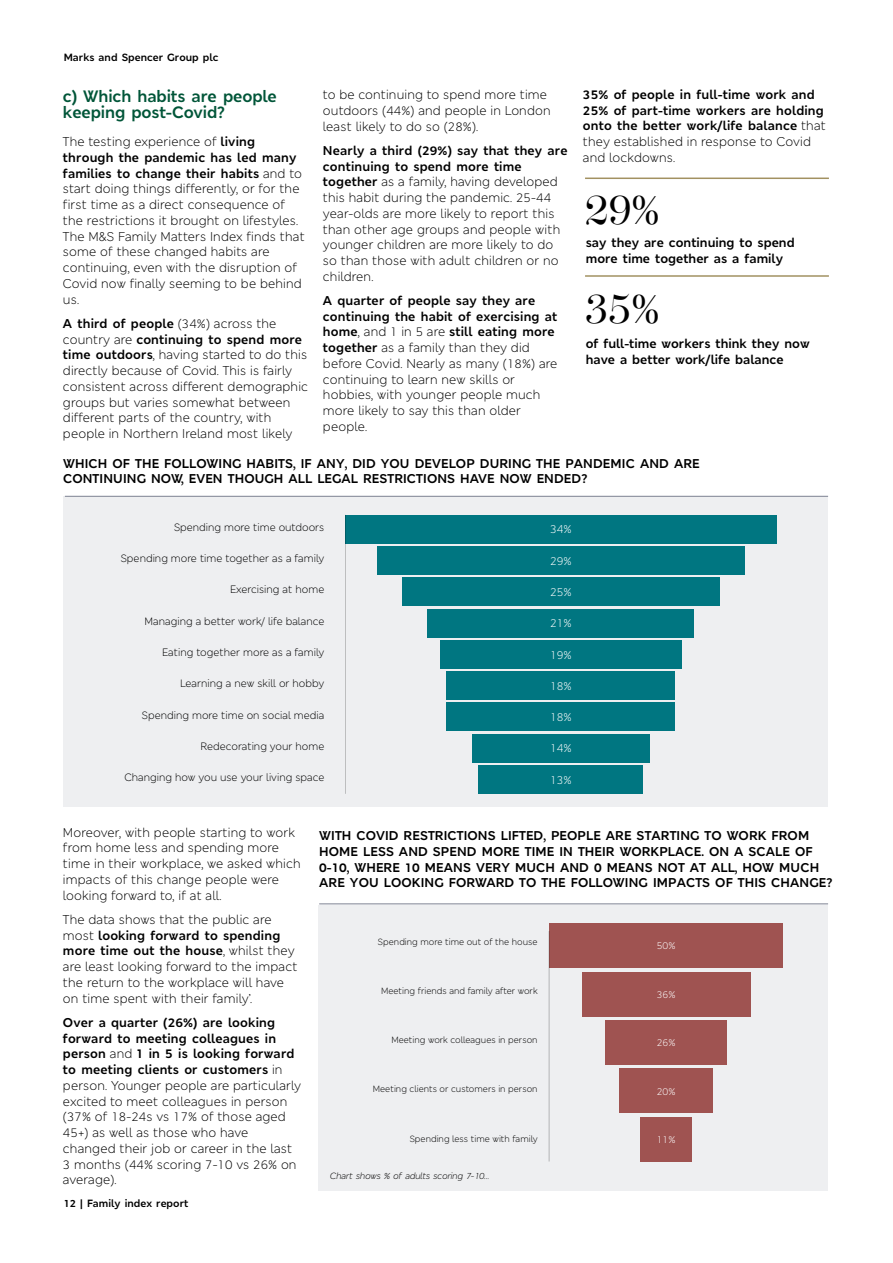
<style>
.page{position:relative;width:893px;height:1263px;background:#fff}
.page>*{position:absolute;margin:0;border:0;box-sizing:border-box;transform-origin:0 0}
.t1{font:300 43.5px "MS Leeds";color:#000}
.t2{font:700 16.5px/15.8px "M&S London";letter-spacing:-.01em;color:#005538}
.t3{font:12.75px/15.8px "M&S London";letter-spacing:.01em;color:#000}
.t4{font:700 12.75px/15.8px "M&S London";letter-spacing:.01em;color:#000}
.t5{font:11.7px "M&S London";color:#fff}
.t6{font:10.65px "M&S London";color:#000}
.t7{font:700 10.5px "M&S London";color:#000}
.t8{font:10.05px "M&S London";color:#fff}
.t9{font:9px "M&S London";color:#000}
.t10{font:italic 9px "M&S London";letter-spacing:-.025em;color:#000}
.s1{font-weight:700}
.s2{font-weight:400}
</style>
<div class="page">
<hr style="left:585px;top:178px;width:244px;height:1px;background:#a29161">
<hr style="left:585px;top:275px;width:244px;height:2px;background:#a29161">
<div style="left:64px;top:496px;width:764px;height:311px;background:#eeeff1"></div>
<hr style="left:65px;top:496px;width:763px;height:1px;background:#9195a3">
<div style="left:377px;top:546px;width:368px;height:29px;background:#007681"></div>
<div style="left:447px;top:671px;width:228px;height:29px;background:#007681"></div>
<div style="left:402px;top:577px;width:317px;height:29px;background:#007681"></div>
<div style="left:472px;top:734px;width:178px;height:28px;background:#007681"></div>
<div style="left:447px;top:702px;width:228px;height:29px;background:#007681"></div>
<div style="left:428px;top:609px;width:266px;height:28px;background:#007681"></div>
<div style="left:440px;top:640px;width:241px;height:29px;background:#007681"></div>
<div style="left:345px;top:515px;width:432px;height:28px;background:#007681"></div>
<div style="left:478px;top:765px;width:165px;height:29px;background:#007681"></div>
<hr style="left:345px;top:515px;width:1px;height:279px;background:#000">
<div style="left:318px;top:905px;width:510px;height:286px;background:#eeeff1"></div>
<hr style="left:319px;top:903px;width:509px;height:1px;background:#9195a3">
<div style="left:582px;top:972px;width:168px;height:44px;background:#9f5351"></div>
<div style="left:605px;top:1020px;width:122px;height:45px;background:#9f5351"></div>
<div style="left:619px;top:1069px;width:94px;height:44px;background:#9f5351"></div>
<div style="left:549px;top:923px;width:234px;height:45px;background:#9f5351"></div>
<div style="left:640px;top:1117px;width:52px;height:44px;background:#9f5351"></div>
<hr style="left:549px;top:931px;width:1px;height:230px;background:#000">
<p class="t7" style="left:64px;top:51px;width:156px">Marks and Spencer Group plc</p>
<p class="t2" style="left:63px;top:88px;width:215px">c) Which habits are people keeping post-Covid?</p>
<p class="t3" style="left:63px;top:134px;width:243px">The testing experience of <span class="s1">living through the pandemic has led many families to change their habits</span> and to start doing things differently, or for the first time as a direct consequence of the restrictions it brought on lifestyles.<br>The M&amp;S Family Matters Index finds that some of these changed habits are continuing, even with the disruption of Covid now finally seeming to be behind us.</p>
<p class="t3" style="left:63px;top:315px;width:247px"><span class="s1">A third of people</span> (34%) across the country are <span class="s1">continuing to spend more time outdoors</span>, having started to do this directly because of Covid. This is fairly consistent across different demographic groups but varies somewhat between different parts of the country, with people in Northern Ireland most likely</p>
<p class="t3" style="left:323px;top:86px;width:229px">to be continuing to spend more time outdoors (44%) and people in London least likely to do so (28%).</p>
<p class="t3" style="left:323px;top:142px;width:246px"><span class="s1">Nearly a third (29%) say that they are continuing to spend more time together</span> as a family, having developed this habit during the pandemic. 25-44 year-olds are more likely to report this than other age groups and people with younger children are more likely to do so than those with adult children or no children.</p>
<p class="t3" style="left:323px;top:292px;width:236px"><span class="s1">A quarter of people say they are continuing the habit of exercising at home</span>, and 1 in 5 are <span class="s1">still eating more together</span> as a family than they did before Covid. Nearly as many (18%) are continuing to learn new skills or hobbies, with younger people much more likely to say this than older people.</p>
<p class="t4" style="left:583px;top:87px;width:244px">35% of people in full-time work and<br>25% of part-time workers are holding onto the better work/life balance <span class="s2">that they established in response to Covid and lockdowns.</span></p>
<h1 class="t1" style="left:585px;top:182px;width:75px">29%</h1>
<p class="t4" style="left:586px;top:235px;width:210px">say they are continuing to spend more time together as a family</p>
<h1 class="t1" style="left:585px;top:281px;width:75px">35%</h1>
<p class="t4" style="left:586px;top:336px;width:225px">of full-time workers think they now have a better work/life balance</p>
<p class="t4" style="left:63px;top:455px;width:638px">WHICH OF THE FOLLOWING HABITS, IF ANY, DID YOU DEVELOP DURING THE PANDEMIC AND ARE<br>CONTINUING NOW, EVEN THOUGH ALL LEGAL RESTRICTIONS HAVE NOW ENDED?</p>
<p class="t6" style="left:174px;top:520px;width:152px">Spending more time outdoors</p>
<p class="t6" style="left:121px;top:551px;width:205px">Spending more time together as a family</p>
<p class="t6" style="left:230px;top:583px;width:96px">Exercising at home</p>
<p class="t6" style="left:144px;top:614px;width:181px">Managing a better work/ life balance</p>
<p class="t6" style="left:162px;top:645px;width:164px">Eating together more as a family</p>
<p class="t6" style="left:180px;top:677px;width:146px">Learning a new skill or hobby</p>
<p class="t6" style="left:142px;top:708px;width:184px">Spending more time on social media</p>
<p class="t6" style="left:201px;top:739px;width:125px">Redecorating your home</p>
<p class="t6" style="left:124px;top:771px;width:202px">Changing how you use your living space</p>
<p class="t5" style="left:550px;top:522px;width:23px">34%</p>
<p class="t5" style="left:550px;top:553px;width:23px">29%</p>
<p class="t5" style="left:550px;top:584px;width:23px">25%</p>
<p class="t5" style="left:550px;top:616px;width:23px">21%</p>
<p class="t5" style="left:550px;top:647px;width:23px">19%</p>
<p class="t5" style="left:550px;top:678px;width:23px">18%</p>
<p class="t5" style="left:550px;top:709px;width:23px">18%</p>
<p class="t5" style="left:550px;top:741px;width:23px">14%</p>
<p class="t5" style="left:550px;top:772px;width:23px">13%</p>
<p class="t3" style="left:63px;top:824px;width:239px">Moreover, with people starting to work from home less and spending more time in their workplace, we asked which impacts of this change people were looking forward to, if at all.</p>
<p class="t3" style="left:63px;top:911px;width:236px">The data shows that the public are most <span class="s1">looking forward to spending more time out the house</span>, whilst they are least looking forward to the impact the return to the workplace will have on time spent with their family’.</p>
<p class="t3" style="left:63px;top:1014px;width:240px"><span class="s1">Over a quarter (26%) are looking forward to meeting colleagues in person</span> and <span class="s1">1 in 5 is looking forward to meeting clients or customers</span> in person. Younger people are particularly excited to meet colleagues in person (37% of 18-24s vs 17% of those aged<br>45+) as well as those who have changed their job or career in the last<br>3 months (44% scoring 7-10 vs 26% on average).</p>
<p class="t7" style="left:64px;top:1197px;width:126px">12 | Family index report</p>
<p class="t4" style="left:319px;top:828px;width:515px">WITH COVID RESTRICTIONS LIFTED, PEOPLE ARE STARTING TO WORK FROM HOME LESS AND SPEND MORE TIME IN THEIR WORKPLACE. ON A SCALE OF 0-10, WHERE 10 MEANS VERY MUCH AND 0 MEANS NOT AT ALL, HOW MUCH ARE YOU LOOKING FORWARD TO THE FOLLOWING IMPACTS OF THIS CHANGE?</p>
<p class="t9" style="left:378px;top:936px;width:161px">Spending more time out of the house</p>
<p class="t8" style="left:657px;top:939px;width:20px">50%</p>
<p class="t9" style="left:381px;top:985px;width:158px">Meeting friends and family after work</p>
<p class="t8" style="left:657px;top:988px;width:20px">36%</p>
<p class="t9" style="left:391px;top:1034px;width:148px">Meeting work colleagues in person</p>
<p class="t8" style="left:657px;top:1036px;width:20px">26%</p>
<p class="t9" style="left:373px;top:1083px;width:166px">Meeting clients or customers in person</p>
<p class="t8" style="left:657px;top:1084px;width:20px">20%</p>
<p class="t9" style="left:410px;top:1133px;width:130px">Spending less time with family</p>
<p class="t8" style="left:657px;top:1133px;width:20px">11%</p>
<p class="t10" style="left:330px;top:1169px;width:161px">Chart shows % of adults scoring 7-10…</p>
</div>
